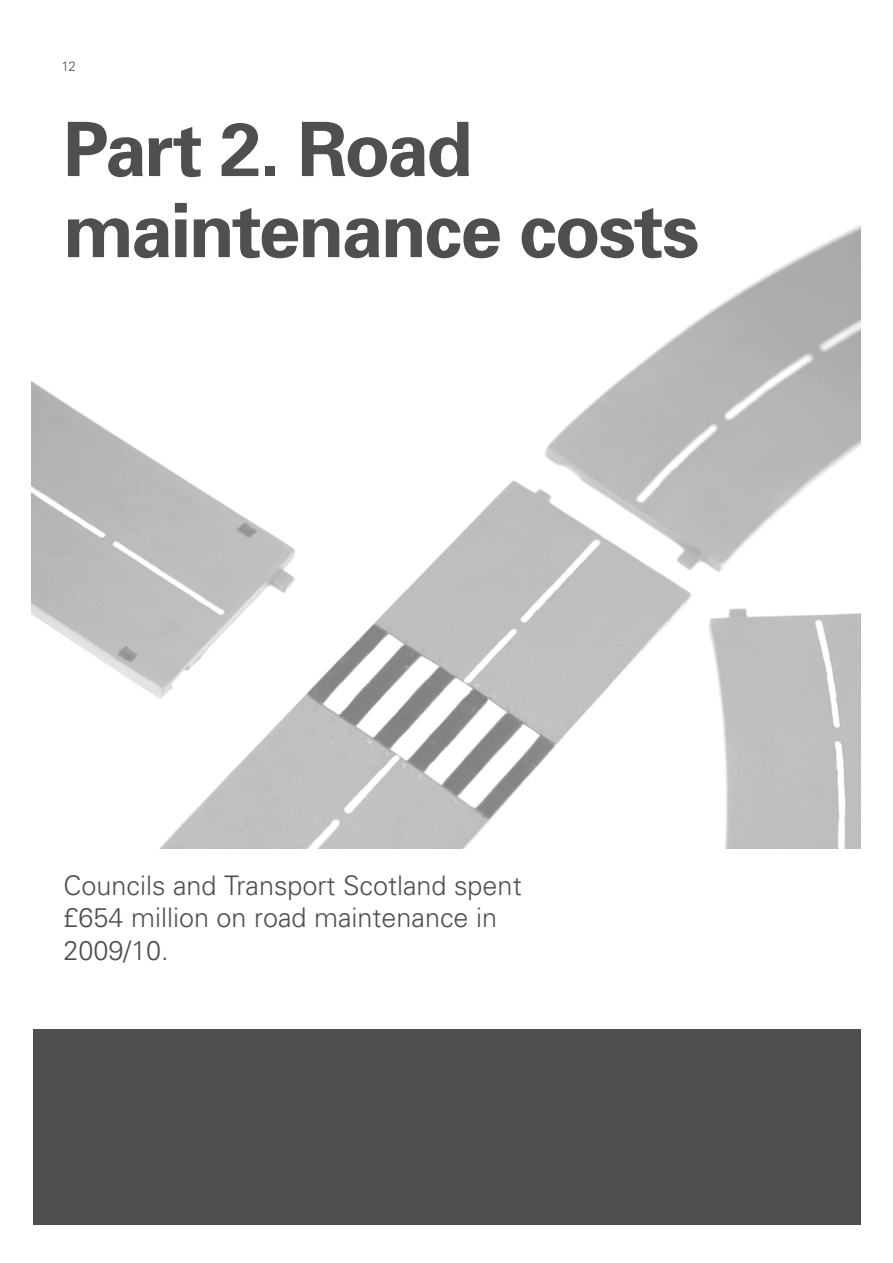
<style>
.page{position:relative;width:893px;height:1263px;background:#fff}
.page>*{position:absolute;margin:0;border:0;box-sizing:border-box;transform-origin:0 0}
.Chapter_heading{font:700 75px/81px "Univers";letter-spacing:-.035em;color:#4f4f4f}
.Pull_quote{font:300 27px/32.4px "Univers";color:#4f4f4f}
.Folio{font:300 13.5px "Univers";color:#4f4f4f}
</style>
<div class="page">
<img style="left:32px;top:224px;width:829px;height:625px">
<div style="left:33px;top:1029px;width:828px;height:195px;background:#4f4f4f"></div>
<p class="Folio" style="left:62px;top:58px;width:16px">12</p>
<p class="Chapter_heading" style="left:63px;top:109px;width:638px">Part 2. Road maintenance costs</p>
<p class="Pull_quote" style="left:64px;top:869px;width:460px">Councils and Transport Scotland spent £654 million on road maintenance in<br>2009/10.</p>
</div>
